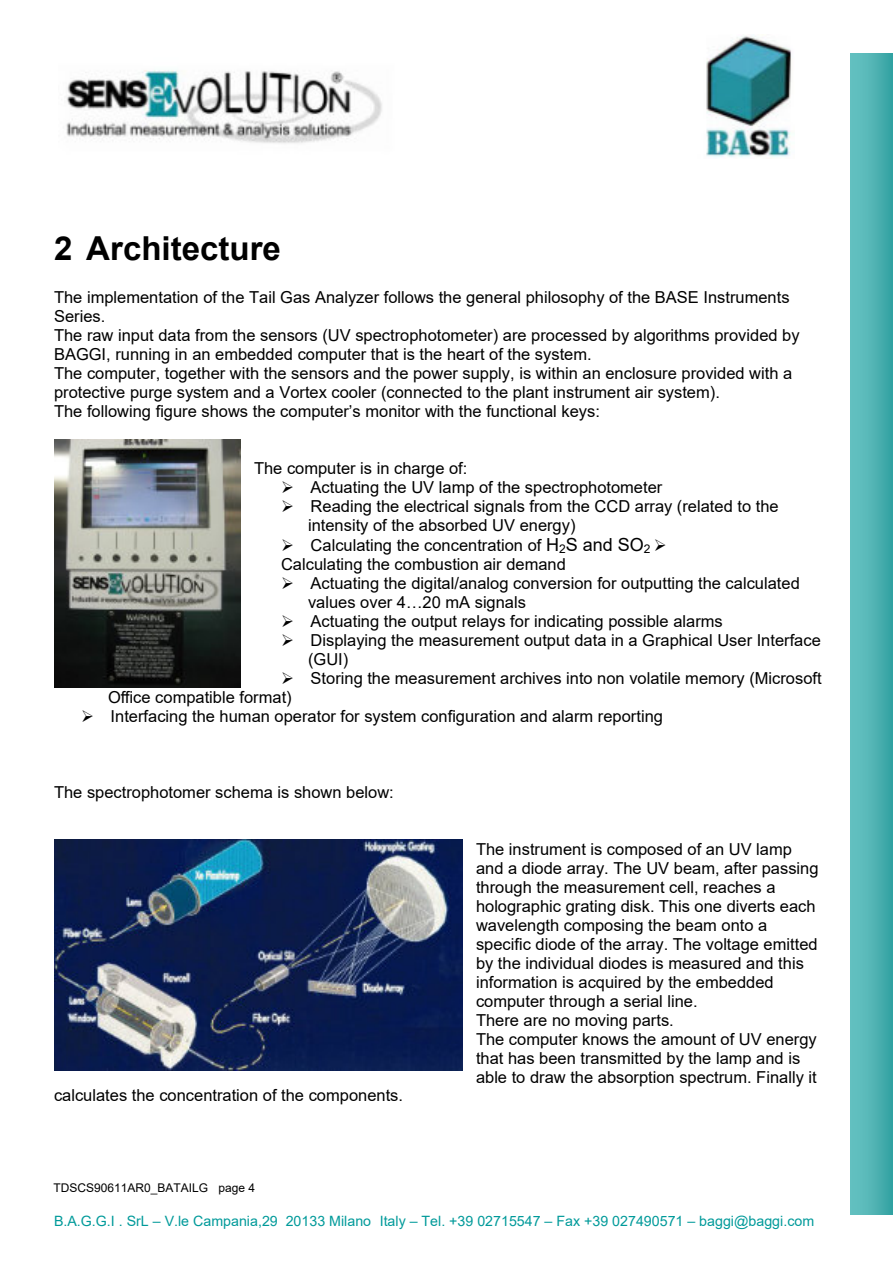
<style>
.page{position:relative;width:893px;height:1263px;background:#fff}
.page>*{position:absolute;margin:0;border:0;box-sizing:border-box;transform-origin:0 0}
.t1{font:700 33px "Arial";color:#000}
.t2{font:16.5px/18.9px "Arial";color:#000}
.t3{font:14.25px "Arial";color:#009a9a}
.t4{font:12px "Arial";color:#000}
.s1{font-size:18px}
</style>
<div class="page">
<img style="left:66px;top:36px;width:725px;height:122px">
<img style="left:850px;top:54px;width:42px;height:1161px">
<img style="left:54px;top:839px;width:408px;height:231px">
<img style="left:54px;top:440px;width:186px;height:248px">
<h1 class="t1" style="left:54px;top:236px;width:228px">2 Architecture</h1>
<p class="t2" style="left:54px;top:289px;width:747px">The implementation of the Tail Gas Analyzer follows the general philosophy of the BASE Instruments Series.<br>The raw input data from the sensors (UV spectrophotometer) are processed by algorithms provided by BAGGI, running in an embedded computer that is the heart of the system.<br>The computer, together with the sensors and the power supply, is within an enclosure provided with a protective purge system and a Vortex cooler (connected to the plant instrument air system).<br>The following figure shows the computer’s monitor with the functional keys:</p>
<p class="t2" style="left:254px;top:460px;width:215px">The computer is in charge of:</p>
<p class="t2" style="left:310px;top:479px;width:353px">Actuating the UV lamp of the spectrophotometer</p>
<p class="t2" style="left:310px;top:498px;width:469px">Reading the electrical signals from the CCD array (related to the</p>
<p class="t2" style="left:308px;top:517px;width:269px">intensity of the absorbed UV energy)</p>
<p class="t2" style="left:310px;top:537px;width:341px">Calculating the concentration of <span class="s1">H</span><sub>2</sub><span class="s1">S and SO</span><sub>2</sub></p>
<p class="t2" style="left:281px;top:557px;width:286px">Calculating the combustion air demand</p>
<p class="t2" style="left:310px;top:576px;width:490px">Actuating the digital/analog conversion for outputting the calculated</p>
<p class="t2" style="left:308px;top:594px;width:219px">values over 4…20 mA signals</p>
<p class="t2" style="left:310px;top:613px;width:413px">Actuating the output relays for indicating possible alarms</p>
<p class="t2" style="left:310px;top:632px;width:511px">Displaying the measurement output data in a Graphical User Interface</p>
<p class="t2" style="left:308px;top:651px;width:42px">(GUI)</p>
<p class="t2" style="left:310px;top:670px;width:512px">Storing the measurement archives into non volatile memory (Microsoft</p>
<p class="t2" style="left:108px;top:689px;width:185px">Office compatible format)</p>
<p class="t2" style="left:111px;top:708px;width:554px">Interfacing the human operator for system configuration and alarm reporting</p>
<p class="t2" style="left:54px;top:784px;width:341px">The spectrophotomer schema is shown below:</p>
<p class="t2" style="left:54px;top:1088px;width:350px">calculates the concentration of the components.</p>
<p class="t4" style="left:54px;top:1183px;width:203px">TDSCS90611AR0_BATAILG page 4</p>
<p class="t2" style="left:476px;top:841px;width:344px">The instrument is composed of an UV lamp and a diode array. The UV beam, after passing through the measurement cell, reaches a holographic grating disk. This one diverts each wavelength composing the beam onto a specific diode of the array. The voltage emitted by the individual diodes is measured and this information is acquired by the embedded computer through a serial line.<br>There are no moving parts.<br>The computer knows the amount of UV energy that has been transmitted by the lamp and is able to draw the absorption spectrum. Finally it</p>
<p class="t3" style="left:54px;top:1215px;width:761px">B.A.G.G.I . SrL – V.le Campania,29 20133 Milano Italy – Tel. +39 02715547 – Fax +39 027490571 – baggi@baggi.com</p>
</div>
